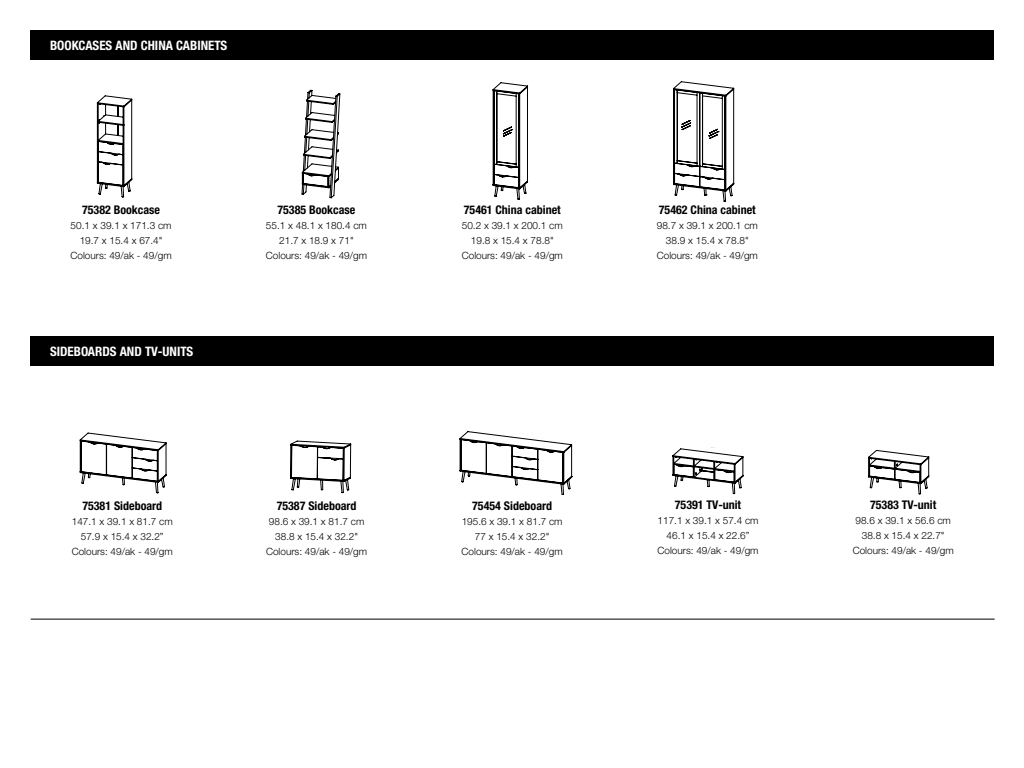
<style>
.page{position:relative;width:1024px;height:768px;background:#fff}
.page>*{position:absolute;margin:0;border:0;box-sizing:border-box;transform-origin:0 0}
.t1{font:700 condensed 13px "Helvetica Neue LT Std";color:#fff}
.t2{font:700 condensed 12px "Helvetica Neue LT Std";color:#000}
.t3{font:300 10px/15px "Helvetica Neue LT Std";color:#000;text-align:center}
</style>
<div class="page">
<div style="left:30px;top:30px;width:964px;height:30px;background:#000"></div>
<svg style="left:97px;top:95px;width:35px;height:102px"></svg>
<svg style="left:302px;top:90px;width:38px;height:108px"></svg>
<svg style="left:493px;top:82px;width:35px;height:118px"></svg>
<svg style="left:673px;top:81px;width:61px;height:121px"></svg>
<svg style="left:80px;top:432px;width:87px;height:61px"></svg>
<svg style="left:290px;top:441px;width:61px;height:52px"></svg>
<svg style="left:460px;top:431px;width:112px;height:64px"></svg>
<div style="left:30px;top:336px;width:964px;height:30px;background:#000"></div>
<svg style="left:868px;top:450px;width:61px;height:44px"></svg>
<svg style="left:672px;top:447px;width:71px;height:47px"></svg>
<hr style="left:31px;top:619px;width:964px;height:1px;background:#000">
<h1 class="t1" style="left:50px;top:37px;width:179px">BOOKCASES AND CHINA CABINETS</h1>
<p class="t2" style="left:82px;top:203px;width:80px">75382 Bookcase</p>
<p class="t3" style="left:71px;top:218px;width:103px">50.1 x 39.1 x 171.3 cm<br>19.7 x 15.4 x 67.4"<br>Colours: 49/ak - 49/gm</p>
<h1 class="t1" style="left:50px;top:343px;width:145px">SIDEBOARDS AND TV-UNITS</h1>
<p class="t2" style="left:82px;top:499px;width:81px">75381 Sideboard</p>
<p class="t3" style="left:72px;top:514px;width:103px">147.1 x 39.1 x 81.7 cm<br>57.9 x 15.4 x 32.2”<br>Colours: 49/ak - 49/gm</p>
<p class="t2" style="left:277px;top:203px;width:80px">75385 Bookcase</p>
<p class="t3" style="left:266px;top:218px;width:103px">55.1 x 48.1 x 180.4 cm<br>21.7 x 18.9 x 71"<br>Colours: 49/ak - 49/gm</p>
<p class="t2" style="left:277px;top:499px;width:81px">75387 Sideboard</p>
<p class="t3" style="left:266px;top:514px;width:103px">98.6 x 39.1 x 81.7 cm<br>38.8 x 15.4 x 32.2"<br>Colours: 49/ak - 49/gm</p>
<p class="t2" style="left:464px;top:203px;width:98px">75461 China cabinet</p>
<p class="t3" style="left:462px;top:218px;width:103px">50.2 x 39.1 x 200.1 cm<br>19.8 x 15.4 x 78.8"<br>Colours: 49/ak - 49/gm</p>
<p class="t2" style="left:659px;top:203px;width:98px">75462 China cabinet</p>
<p class="t3" style="left:657px;top:218px;width:103px">98.7 x 39.1 x 200.1 cm<br>38.9 x 15.4 x 78.8"<br>Colours: 49/ak - 49/gm</p>
<p class="t2" style="left:472px;top:499px;width:81px">75454 Sideboard</p>
<p class="t3" style="left:462px;top:514px;width:103px">195.6 x 39.1 x 81.7 cm<br>77 x 15.4 x 32.2"<br>Colours: 49/ak - 49/gm</p>
<p class="t2" style="left:675px;top:498px;width:68px">75391 TV-unit</p>
<p class="t3" style="left:657px;top:513px;width:103px">117.1 x 39.1 x 57.4 cm<br>46.1 x 15.4 x 22.6”<br>Colours: 49/ak - 49/gm</p>
<p class="t2" style="left:870px;top:498px;width:68px">75383 TV-unit</p>
<p class="t3" style="left:853px;top:513px;width:103px">98.6 x 39.1 x 56.6 cm<br>38.8 x 15.4 x 22.7"<br>Colours: 49/ak - 49/gm</p>
</div>
